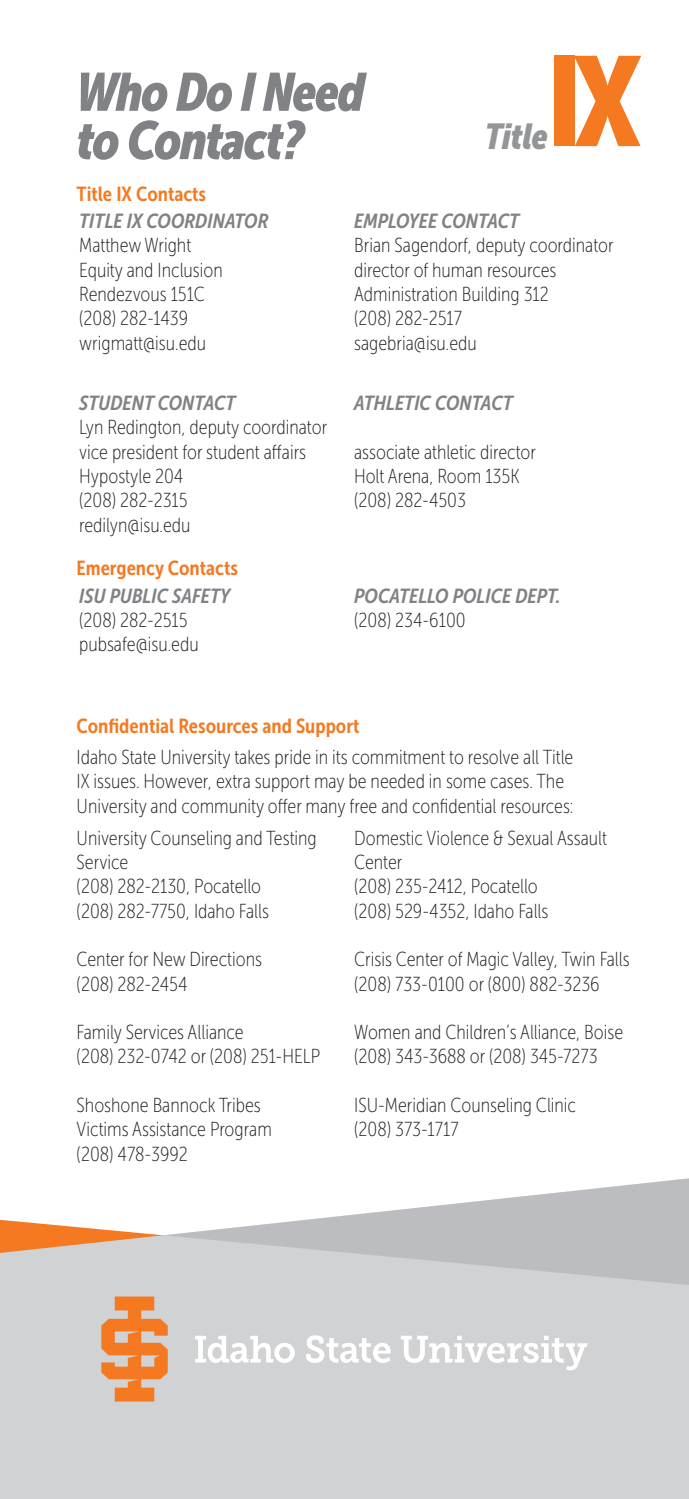
<style>
.page{position:relative;width:689px;height:1499px;background:#fff}
.page>*{position:absolute;margin:0;border:0;box-sizing:border-box;transform-origin:0 0}
.t1{font:126.23px "Museo Sans Cond 900";color:#f47921}
.t2{font:italic 53.32px/48.4px "Museo Sans Cond 900";letter-spacing:-.03em;color:#808285}
.t3{font:italic 35.77px "Museo Sans Cond 900";letter-spacing:-.01em;color:#939598}
.t4{font:20.25px/24.3px "Museo Sans Cond 100";color:#231f20}
.t5{font:italic 20.25px "Museo Sans Cond 700";color:#808285}
.t6{font:20.25px "Museo Sans Cond 700";color:#f47921}
</style>
<div class="page">
<div style="left:0;top:1219px;width:688px;height:279px;background:#d1d2d4"></div>
<svg style="left:163px;top:1178px;width:525px;height:108px"></svg>
<svg style="left:101px;top:1296px;width:67px;height:105px;background:#e69b65"></svg>
<svg style="left:195px;top:1335px;width:392px;height:35px"></svg>
<h2 class="t2" style="left:77px;top:68px;width:290px">Who Do I Need to Contact?</h2>
<p class="t6" style="left:77px;top:182px;width:131px">Title IX Contacts</p>
<h1 class="t1" style="left:547px;top:30px;width:95px">IX</h1>
<h3 class="t3" style="left:485px;top:116px;width:65px">Title</h3>
<p class="t5" style="left:79px;top:210px;width:191px">TITLE IX COORDINATOR</p>
<p class="t4" style="left:79px;top:233px;width:145px">Matthew Wright<br>Equity and Inclusion<br>Rendezvous 151C (208) 282-1439 wrigmatt@isu.edu</p>
<p class="t5" style="left:79px;top:392px;width:158px">STUDENT CONTACT</p>
<p class="t4" style="left:79px;top:415px;width:249px">Lyn Redington, deputy coordinator vice president for student affairs<br>Hypostyle 204<br>(208) 282-2315<br>redilyn@isu.edu</p>
<p class="t6" style="left:77px;top:557px;width:163px">Emergency Contacts</p>
<p class="t5" style="left:79px;top:584px;width:152px">ISU PUBLIC SAFETY</p>
<p class="t4" style="left:79px;top:608px;width:121px">(208) 282-2515 pubsafe@isu.edu</p>
<p class="t5" style="left:354px;top:210px;width:166px">EMPLOYEE CONTACT</p>
<p class="t4" style="left:354px;top:233px;width:261px">Brian Sagendorf, deputy coordinator director of human resources<br>Administration Building 312<br>(208) 282-2517<br>sagebria@isu.edu</p>
<p class="t5" style="left:354px;top:392px;width:160px">ATHLETIC CONTACT</p>
<p class="t4" style="left:354px;top:440px;width:183px">associate athletic director<br>Holt Arena, Room 135K (208) 282-4503</p>
<p class="t5" style="left:354px;top:584px;width:208px">POCATELLO POLICE DEPT.</p>
<p class="t4" style="left:354px;top:608px;width:113px">(208) 234-6100</p>
<p class="t6" style="left:77px;top:714px;width:284px">Confidential Resources and Support</p>
<p class="t4" style="left:77px;top:745px;width:498px">Idaho State University takes pride in its commitment to resolve all Title<br>IX issues. However, extra support may be needed in some cases. The<br>University and community offer many free and confidential resources:</p>
<p class="t4" style="left:354px;top:826px;width:254px">Domestic Violence &amp; Sexual Assault<br>Center<br>(208) 235-2412, Pocatello<br>(208) 529-4352, Idaho Falls</p>
<p class="t4" style="left:354px;top:947px;width:277px">Crisis Center of Magic Valley, Twin Falls (208) 733-0100 or (800) 882-3236</p>
<p class="t4" style="left:354px;top:1020px;width:270px">Women and Children’s Alliance, Boise (208) 343-3688 or (208) 345-7273</p>
<p class="t4" style="left:354px;top:1093px;width:223px">ISU-Meridian Counseling Clinic (208) 373-1717</p>
<p class="t4" style="left:77px;top:826px;width:241px">University Counseling and Testing<br>Service<br>(208) 282-2130, Pocatello<br>(208) 282-7750, Idaho Falls</p>
<p class="t4" style="left:77px;top:947px;width:187px">Center for New Directions (208) 282-2454</p>
<p class="t4" style="left:77px;top:1020px;width:245px">Family Services Alliance<br>(208) 232-0742 or (208) 251-HELP</p>
<p class="t4" style="left:77px;top:1093px;width:197px">Shoshone Bannock Tribes<br>Victims Assistance Program (208) 478-3992</p>
</div>
